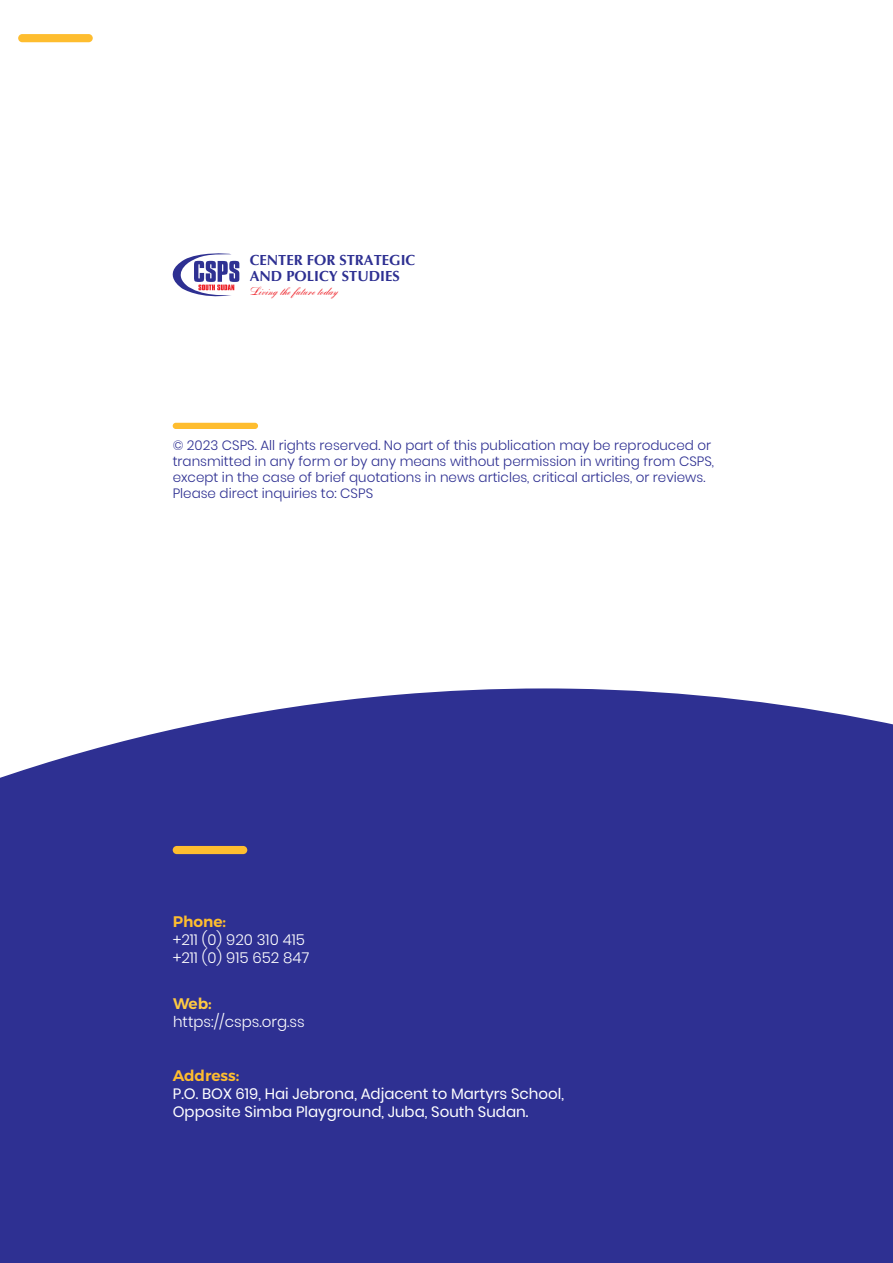
<style>
.page{position:relative;width:893px;height:1263px;background:#fff}
.page>*{position:absolute;margin:0;border:0;box-sizing:border-box;transform-origin:0 0}
.t1{font:600 15.3px "Montserrat";color:#febd2f}
.t2{font:600 15.3px "Montserrat";color:#ffca42}
.t3{font:15px/18px "Poppins";color:#fff}
.t4{font:300 15px/18px "Poppins";color:#fff}
.t5{font:700 14.7px/15.8px "Optima";color:#2e3092}
.t6{font:300 13.5px/16.2px "Poppins";color:#2e3092}
.t7{font:12.45px "Bank Scr D";color:#ed1d24}
</style>
<div class="page">
<div style="left:0;top:688px;width:893px;height:575px;background:#2e3092"></div>
<div style="left:173px;top:846px;width:74px;height:8px;background:#febd2f;border-radius:4px"></div>
<div style="left:18px;top:34px;width:75px;height:8px;background:#febd2f;border-radius:4px"></div>
<div style="left:173px;top:423px;width:85px;height:6px;background:#febd2f;border-radius:3px"></div>
<svg style="left:172px;top:253px;width:68px;height:44px"></svg>
<p class="t5" style="left:250px;top:252px;width:167px">CENTER FOR STRATEGIC<br>AND POLICY STUDIES</p>
<p class="t7" style="left:250px;top:284px;width:90px">Living the future today</p>
<p class="t6" style="left:173px;top:437px;width:543px">© 2023 CSPS. All rights reserved. No part of this publication may be reproduced or transmitted in any form or by any means without permission in writing from CSPS, except in the case of brief quotations in news articles, critical articles, or reviews.<br>Please direct inquiries to: CSPS</p>
<p class="t1" style="left:173px;top:912px;width:55px">Phone:</p>
<p class="t4" style="left:173px;top:931px;width:138px">+211 (0) 920 310 415 +211 (0) 915 652 847</p>
<p class="t2" style="left:173px;top:994px;width:40px">Web:</p>
<p class="t4" style="left:173px;top:1013px;width:133px">https://csps.org.ss</p>
<p class="t1" style="left:173px;top:1066px;width:68px">Address:</p>
<p class="t3" style="left:173px;top:1085px;width:393px">P.O. BOX 619, Hai Jebrona, Adjacent to Martyrs School,<br>Opposite Simba Playground, Juba, South Sudan.</p>
</div>
